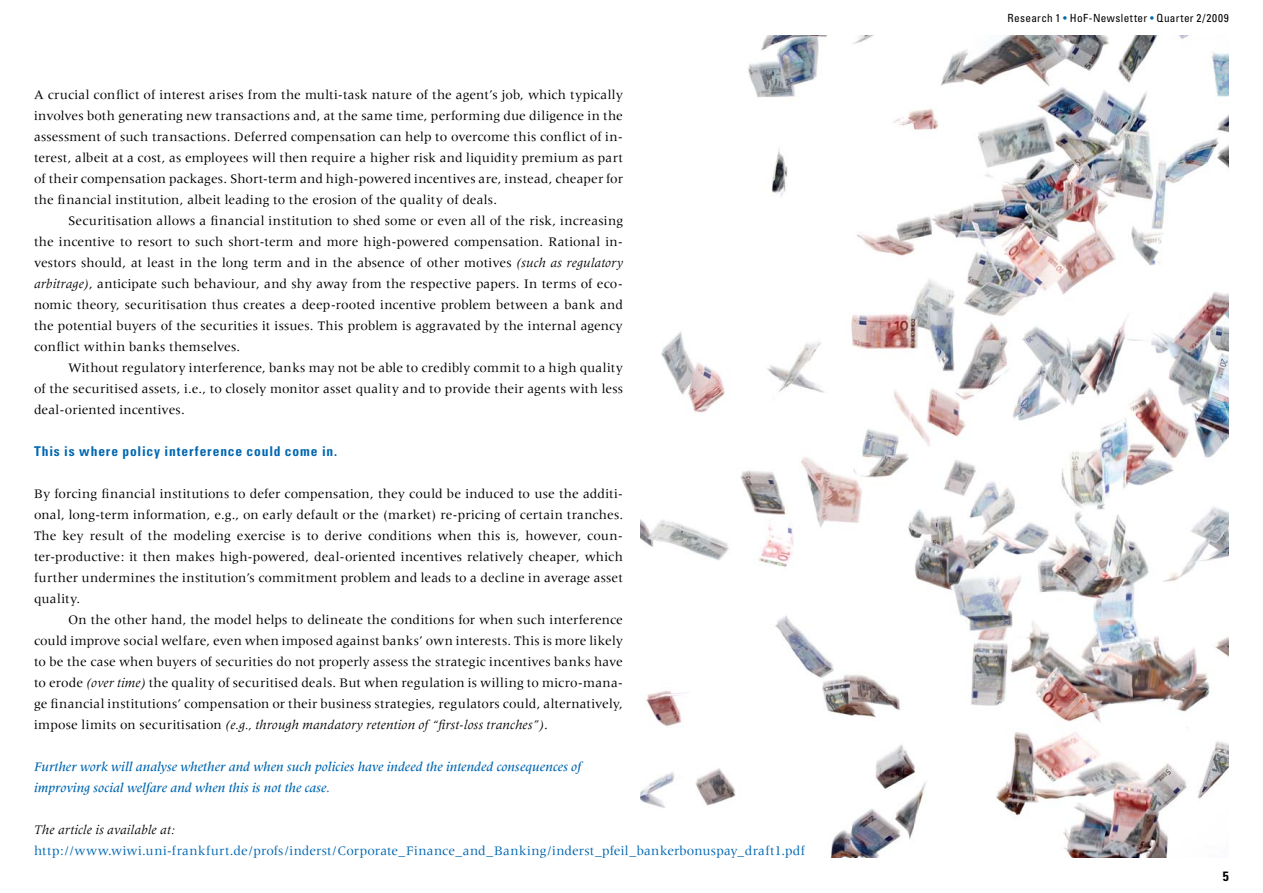
<style>
.page{position:relative;width:1263px;height:893px;background:#fff}
.page>*{position:absolute;margin:0;border:0;box-sizing:border-box;transform-origin:0 0}
.t1{font:13.5px/21px "Meridien";letter-spacing:.005em;color:#000;text-align:justify}
.t2{font:italic 500 13.5px/21px "Meridien";letter-spacing:.005em;color:#0067b1}
.t3{font:13.5px "Meridien";letter-spacing:.015em;color:#0067b1}
.t4{font:700 condensed 13.5px "Univers";letter-spacing:.06em;color:#0067b1}
.t5{font:italic 13.5px "Meridien";letter-spacing:.005em;color:#000}
.t6{font:700 condensed 13.5px "Univers";color:#000}
.t7{font:condensed 11.25px "Univers";letter-spacing:.035em;color:#000}
.s1{font-style:italic}
.s2{color:#0067b1}
</style>
<div class="page">
<img style="left:640px;top:35px;width:589px;height:823px">
<p class="t1" style="left:34px;top:85px;width:590px">A crucial conflict of interest arises from the multi-task nature of the agent’s job, which typically involves both generating new transactions and, at the same time, performing due diligence in the assessment of such transactions. Deferred compensation can help to overcome this conflict of in&shy;terest, albeit at a cost, as employees will then require a higher risk and liquidity premium as part of their compensation packages. Short-term and high-powered incentives are, instead, cheaper for the financial institution, albeit leading to the erosion of the quality of deals.</p>
<p class="t1" style="left:34px;top:211px;width:590px;text-indent:34px">Securitisation allows a financial institution to shed some or even all of the risk, increasing the incentive to resort to such short-term and more high-powered compensation. Rational in&shy;vestors should, at least in the long term and in the absence of other motives <span class="s1">(such as regulatory arbitrage)</span>, anticipate such behaviour, and shy away from the respective papers. In terms of eco&shy;nomic theory, securitisation thus creates a deep-rooted incentive problem between a bank and the potential buyers of the securities it issues. This problem is aggravated by the internal agency conflict within banks themselves.</p>
<p class="t1" style="left:34px;top:358px;width:590px;text-indent:34px">Without regulatory interference, banks may not be able to credibly commit to a high quality of the securitised assets, i.e., to closely monitor asset quality and to provide their agents with less deal-oriented incentives.</p>
<p class="t4" style="left:34px;top:446px;width:305px">This is where policy interference could come in.</p>
<p class="t1" style="left:34px;top:484px;width:591px">By forcing financial institutions to defer compensation, they could be induced to use the additi&shy;onal, long-term information, e.g., on early default or the (market) re-pricing of certain tranches.<br>The key result of the modeling exercise is to derive conditions when this is, however, coun&shy;ter-productive: it then makes high-powered, deal-oriented incentives relatively cheaper, which further undermines the institution’s commitment problem and leads to a decline in average asset quality.</p>
<p class="t1" style="left:34px;top:610px;width:590px;text-indent:34px">On the other hand, the model helps to delineate the conditions for when such interference could improve social welfare, even when imposed against banks’ own interests. This is more likely to be the case when buyers of securities do not properly assess the strategic incentives banks have to erode <span class="s1">(over time)</span> the quality of securitised deals. But when regulation is willing to micro-mana&shy;ge financial institutions’ compensation or their business strategies, regulators could, alternatively, impose limits on securitisation <span class="s1">(e.g., through mandatory retention of “first-loss tranches”)</span>.</p>
<p class="t2" style="left:34px;top:757px;width:549px">Further work will analyse whether and when such policies have indeed the intended consequences of improving social welfare and when this is not the case.</p>
<p class="t5" style="left:34px;top:825px;width:142px">The article is available at:</p>
<p class="t3" style="left:34px;top:846px;width:773px">http://www.wiwi.uni-frankfurt.de/profs/inderst/Corporate_Finance_and_Banking/inderst_pfeil_bankerbonuspay_draft1.pdf</p>
<p class="t7" style="left:1007px;top:13px;width:223px">Research 1 <span class="s2">•</span> HoF-Newsletter <span class="s2">•</span> Quarter 2/2009</p>
<p class="t6" style="left:1223px;top:871px;width:7px">5</p>
</div>
